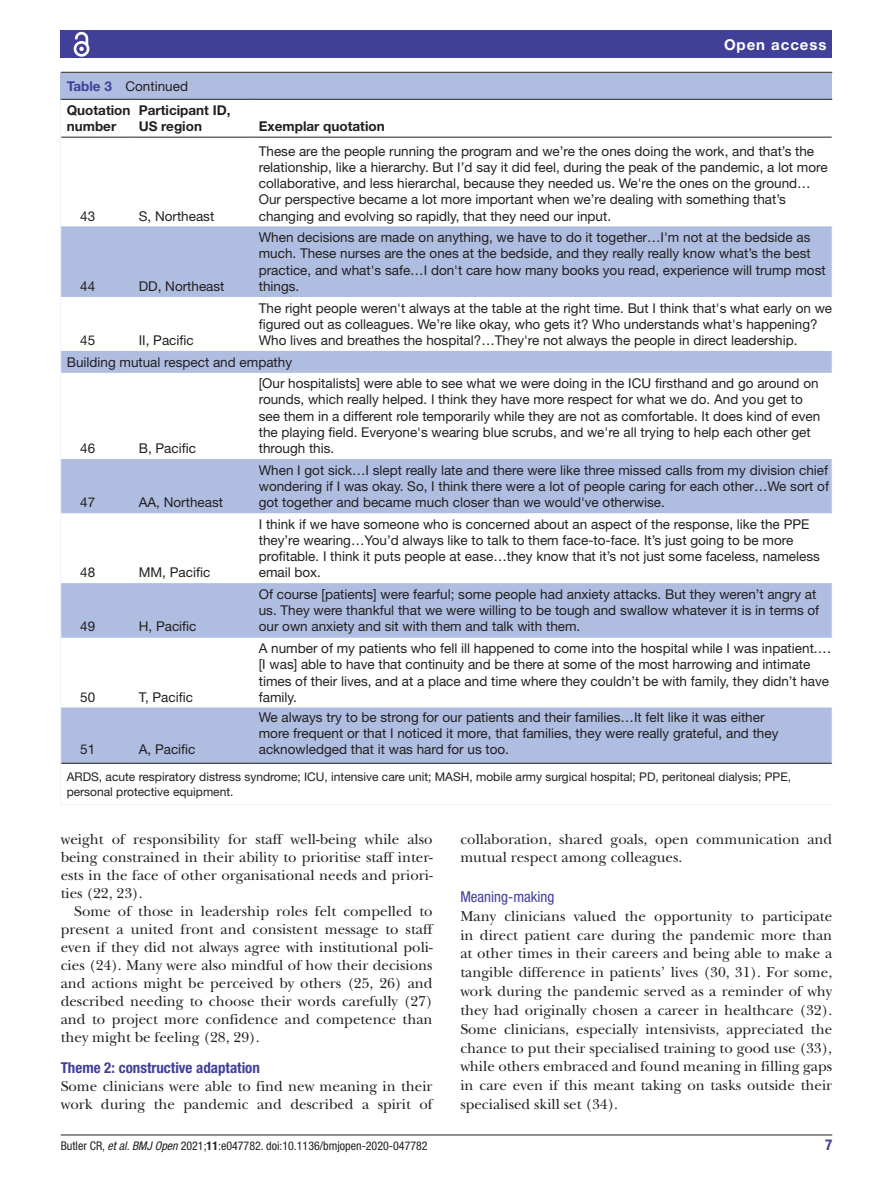
<style>
.page{position:relative;width:893px;height:1191px;background:#fff}
.page>*{position:absolute;margin:0;border:0;box-sizing:border-box;transform-origin:0 0}
.t1{font:15px/18.8px "New Baskerville";color:#231f20;text-align:justify}
.t2{font:700 condensed 15px "Helvetica Neue LT Std";color:#414099}
.t3{font:condensed 15px "Helvetica Neue LT Std";color:#414099}
.t4{font:700 15px "Helvetica Neue LT Std";letter-spacing:.065em;color:#fff}
.t5{font:13.5px/16.2px "Helvetica Neue LT Std";color:#231f20}
.t6{font:700 13.5px/16.2px "Helvetica Neue LT Std";color:#231f20}
.t7{font:12px/15px "Helvetica Neue LT Std";color:#231f20}
.t8{font:condensed 12px "Helvetica Neue LT Std";color:#231f20}
.s1{font-weight:700;color:#414099}
.s2{font-style:italic}
.s3{font-weight:700}
</style>
<div class="page">
<hr style="left:61px;top:1134px;width:771px;height:1px;background:#231f20">
<div style="left:61px;top:31px;width:771px;height:27px;background:#414099"></div>
<svg style="left:73px;top:31px;width:17px;height:26px"></svg>
<svg style="left:61px;top:136px;width:771px;height:669px"></svg>
<svg style="left:61px;top:227px;width:771px;height:536px"></svg>
<hr style="left:61px;top:99px;width:72px;height:1px;background:#231f20">
<hr style="left:61px;top:137px;width:72px;height:1px;background:#231f20">
<hr style="left:133px;top:99px;width:120px;height:1px;background:#231f20">
<hr style="left:133px;top:137px;width:120px;height:1px;background:#231f20">
<hr style="left:253px;top:99px;width:579px;height:1px;background:#231f20">
<hr style="left:253px;top:137px;width:579px;height:1px;background:#231f20">
<hr style="left:133px;top:763px;width:120px;height:1px;background:#231f20">
<hr style="left:253px;top:763px;width:579px;height:1px;background:#231f20">
<hr style="left:61px;top:763px;width:72px;height:1px;background:#231f20">
<svg style="left:60px;top:351px;width:1px;height:21px"></svg>
<hr style="left:67px;top:795px;width:765px;height:1px;background:#fff">
<div style="left:61px;top:73px;width:771px;height:18px;background:#afbde1"></div>
<hr style="left:61px;top:72px;width:771px;height:1px;background:#231f20">
<p class="t5" style="left:67px;top:78px;width:123px"><span class="s1">Table 3</span> Continued</p>
<p class="t6" style="left:67px;top:102px;width:65px">Quotation number</p>
<p class="t6" style="left:139px;top:102px;width:93px">Participant ID,<br>US region</p>
<p class="t5" style="left:80px;top:207px;width:17px">43</p>
<p class="t5" style="left:139px;top:207px;width:77px">S, Northeast</p>
<p class="t5" style="left:80px;top:278px;width:17px">44</p>
<p class="t5" style="left:139px;top:278px;width:87px">DD, Northeast</p>
<p class="t6" style="left:259px;top:118px;width:127px">Exemplar quotation</p>
<p class="t4" style="left:724px;top:35px;width:104px">Open access</p>
<p class="t5" style="left:259px;top:143px;width:570px">These are the people running the program and we’re the ones doing the work, and that’s the relationship, like a hierarchy. But I’d say it did feel, during the peak of the pandemic, a lot more collaborative, and less hierarchal, because they needed us. We're the ones on the ground… Our perspective became a lot more important when we’re dealing with something that’s changing and evolving so rapidly, that they need our input.</p>
<p class="t5" style="left:259px;top:229px;width:568px">When decisions are made on anything, we have to do it together…I'm not at the bedside as much. These nurses are the ones at the bedside, and they really really know what’s the best practice, and what's safe…I don't care how many books you read, experience will trump most things.</p>
<p class="t5" style="left:259px;top:299px;width:575px">The right people weren't always at the table at the right time. But I think that's what early on we figured out as colleagues. We’re like okay, who gets it? Who understands what's happening?<br>Who lives and breathes the hospital?…They're not always the people in direct leadership.</p>
<p class="t5" style="left:67px;top:353px;width:227px">Building mutual respect and empathy</p>
<p class="t5" style="left:80px;top:332px;width:17px">45</p>
<p class="t5" style="left:139px;top:332px;width:56px">II, Pacific</p>
<p class="t5" style="left:80px;top:440px;width:17px">46</p>
<p class="t5" style="left:139px;top:440px;width:59px">B, Pacific</p>
<p class="t5" style="left:80px;top:494px;width:17px">47</p>
<p class="t5" style="left:139px;top:494px;width:86px">AA, Northeast</p>
<p class="t5" style="left:80px;top:564px;width:17px">48</p>
<p class="t5" style="left:139px;top:564px;width:73px">MM, Pacific</p>
<p class="t5" style="left:80px;top:618px;width:17px">49</p>
<p class="t5" style="left:139px;top:618px;width:59px">H, Pacific</p>
<p class="t5" style="left:80px;top:688px;width:17px">50</p>
<p class="t5" style="left:139px;top:688px;width:56px">T, Pacific</p>
<p class="t5" style="left:259px;top:375px;width:563px">[Our hospitalists] were able to see what we were doing in the ICU firsthand and go around on rounds, which really helped. I think they have more respect for what we do. And you get to see them in a different role temporarily while they are not as comfortable. It does kind of even the playing field. Everyone's wearing blue scrubs, and we're all trying to help each other get through this.</p>
<p class="t5" style="left:259px;top:461px;width:572px;text-align:justify">When I got sick…I slept really late and there were like three missed calls from my division chief wondering if I was okay. So, I think there were a lot of people caring for each other…We sort of got together and became much closer than we would've otherwise.</p>
<p class="t5" style="left:259px;top:516px;width:563px">I think if we have someone who is concerned about an aspect of the response, like the PPE they’re wearing…You’d always like to talk to them face-to-face. It’s just going to be more profitable. I think it puts people at ease…they know that it’s not just some faceless, nameless email box.</p>
<p class="t5" style="left:259px;top:586px;width:562px">Of course [patients] were fearful; some people had anxiety attacks. But they weren’t angry at us. They were thankful that we were willing to be tough and swallow whatever it is in terms of our own anxiety and sit with them and talk with them.</p>
<p class="t5" style="left:259px;top:640px;width:574px">A number of my patients who fell ill happened to come into the hospital while I was inpatient.… [I was] able to have that continuity and be there at some of the most harrowing and intimate times of their lives, and at a place and time where they couldn’t be with family, they didn’t have family.</p>
<p class="t5" style="left:259px;top:709px;width:521px">We always try to be strong for our patients and their families…It felt like it was either more frequent or that I noticed it more, that families, they were really grateful, and they acknowledged that it was hard for us too.</p>
<p class="t7" style="left:67px;top:769px;width:726px">ARDS, acute respiratory distress syndrome; ICU, intensive care unit; MASH, mobile army surgical hospital; PD, peritoneal dialysis; PPE, personal protective equipment.</p>
<p class="t5" style="left:80px;top:741px;width:17px">51</p>
<p class="t5" style="left:139px;top:741px;width:58px">A, Pacific</p>
<p class="t1" style="left:61px;top:829px;width:373px;line-height:18.1px">weight of responsibility for staff well-being while also being constrained in their ability to prioritise staff inter&shy;ests in the face of other organisational needs and priori&shy;ties (22, 23).</p>
<p class="t1" style="left:61px;top:902px;width:373px;line-height:18px;text-indent:14px">Some of those in leadership roles felt compelled to present a united front and consistent message to staff even if they did not always agree with institutional poli&shy;cies (24). Many were also mindful of how their decisions and actions might be perceived by others (25, 26) and described needing to choose their words carefully (27) and to project more confidence and competence than they might be feeling (28, 29).</p>
<p class="t2" style="left:61px;top:1059px;width:201px">Theme 2: constructive adaptation</p>
<p class="t1" style="left:61px;top:1077px;width:373px;line-height:18px">Some clinicians were able to find new meaning in their work during the pandemic and described a spirit of</p>
<p class="t1" style="left:460px;top:829px;width:373px">collaboration, shared goals, open communication and mutual respect among colleagues.</p>
<p class="t3" style="left:460px;top:888px;width:96px">Meaning-making</p>
<p class="t1" style="left:460px;top:906px;width:373px">Many clinicians valued the opportunity to participate in direct patient care during the pandemic more than at other times in their careers and being able to make a tangible difference in patients’ lives (30, 31). For some, work during the pandemic served as a reminder of why they had originally chosen a career in healthcare (32).<br>Some clinicians, especially intensivists, appreciated the chance to put their specialised training to good use (33), while others embraced and found meaning in filling gaps in care even if this meant taking on tasks outside their specialised skill set (34).</p>
<p class="t8" style="left:61px;top:1138px;width:368px">Butler CR, <span class="s2">et al</span>. <span class="s2">BMJ Open</span> 2021;<span class="s3">11</span>:e047782. doi:10.1136/bmjopen-2020-047782</p>
<p class="t2" style="left:825px;top:1135px;width:9px">7</p>
</div>
